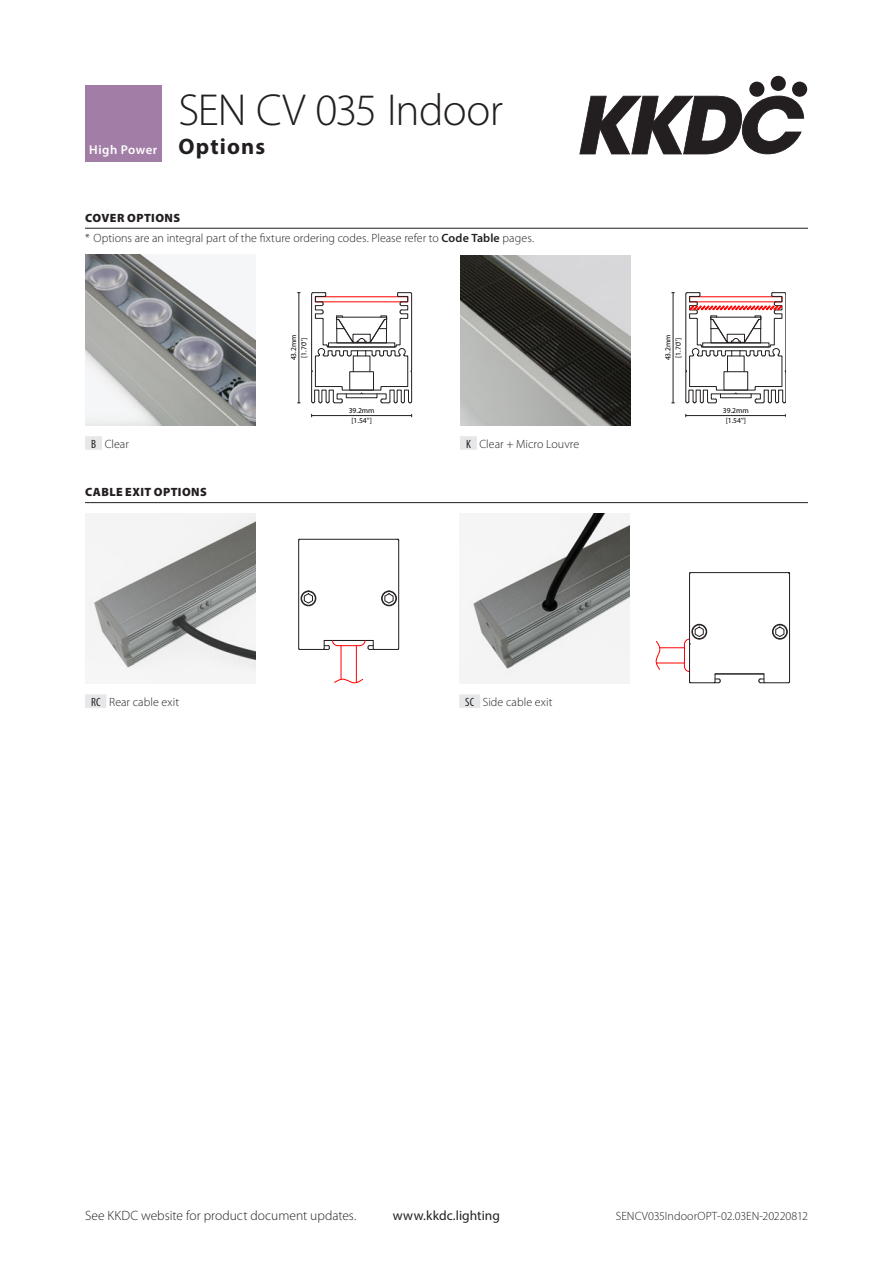
<style>
.page{position:relative;width:893px;height:1263px;background:#fff}
.page>*{position:absolute;margin:0;border:0;box-sizing:border-box;transform-origin:0 0}
.title_line1{font:300 45px "Myriad Pro";letter-spacing:-.015em;color:#231f20}
.title_line2{font:700 22.5px "Myriad Pro";letter-spacing:.05em;color:#231f20}
.t1{font:300 13.5px "Myriad Pro";color:#231f20}
.t2{font:13.5px "Myriad Pro";letter-spacing:.005em;color:#231f20}
.t3{font:600 12.75px "Myriad Pro";letter-spacing:.04em;color:#fff}
.Section_sub_text{font:300 12px "Myriad Pro";letter-spacing:.005em;color:#231f20}
.Product_code_Options{font:300 12px "Myriad Pro";letter-spacing:.005em;color:#231f20}
.Section_heading_othe{font:900 12px "Myriad Pro";letter-spacing:.035em;color:#231f20}
.Section_heading_top{font:900 12px "Myriad Pro";letter-spacing:.035em;color:#231f20}
.t4{font:7.5px/10.5px "Myriad Pro";color:#000;text-align:center}
.s1{font-weight:600}
.s2{font-weight:400;font-stretch:condensed}
</style>
<div class="page">
<svg style="left:579px;top:96px;width:225px;height:58px"></svg>
<svg style="left:749px;top:81px;width:16px;height:16px"></svg>
<div style="left:770px;top:76px;width:16px;height:15px;background:#231f20;border-radius:50%"></div>
<div style="left:792px;top:81px;width:15px;height:16px;background:#231f20;border-radius:50%"></div>
<hr style="left:85px;top:228px;width:723px;height:1px;background:#231f20">
<hr style="left:85px;top:502px;width:723px;height:1px;background:#231f20">
<img style="left:85px;top:255px;width:171px;height:171px">
<hr style="left:299px;top:293px;width:1px;height:110px;background:#231f20">
<hr style="left:312px;top:415px;width:100px;height:1px;background:#231f20">
<svg style="left:311px;top:292px;width:101px;height:112px"></svg>
<img style="left:460px;top:255px;width:170px;height:171px">
<hr style="left:673px;top:293px;width:1px;height:110px;background:#231f20">
<hr style="left:686px;top:415px;width:99px;height:1px;background:#231f20">
<svg style="left:686px;top:292px;width:100px;height:112px"></svg>
<div style="left:85px;top:436px;width:17px;height:14px;background:#e6e7e9"></div>
<div style="left:460px;top:436px;width:17px;height:14px;background:#e6e7e9"></div>
<img style="left:85px;top:513px;width:170px;height:160px">
<hr style="left:341px;top:646px;width:1px;height:33px;background:#f00">
<hr style="left:356px;top:646px;width:1px;height:37px;background:#f00">
<svg style="left:334px;top:679px;width:29px;height:4px"></svg>
<svg style="left:298px;top:539px;width:101px;height:111px"></svg>
<img style="left:459px;top:513px;width:170px;height:171px">
<svg style="left:656px;top:572px;width:134px;height:111px"></svg>
<div style="left:772px;top:624px;width:15px;height:15px;border:1px solid #231f20;border-radius:50%"></div>
<div style="left:85px;top:694px;width:22px;height:14px;background:#e6e7e9"></div>
<div style="left:459px;top:694px;width:21px;height:14px;background:#e6e7e9"></div>
<div style="left:85px;top:85px;width:77px;height:77px;background:#a27ea6"></div>
<p class="t3" style="left:89px;top:142px;width:70px">High Power</p>
<p class="title_line1" style="left:179px;top:83px;width:326px">SEN CV 035 Indoor</p>
<p class="title_line2" style="left:179px;top:132px;width:88px">Options</p>
<p class="Section_heading_top" style="left:85px;top:210px;width:97px">COVER OPTIONS</p>
<p class="Section_sub_text" style="left:85px;top:231px;width:451px">* Options are an integral part of the fixture ordering codes. Please refer to <span class="s1">Code Table</span> pages.</p>
<p class="t4" style="left:288px;top:360px;width:27px;rotate:-90deg">43.2mm [1.70'']</p>
<p class="t4" style="left:349px;top:405px;width:27px">39.2mm [1.54'']</p>
<p class="Product_code_Options" style="left:91px;top:436px;width:39px"><span class="s2">B</span> Clear</p>
<p class="Product_code_Options" style="left:466px;top:436px;width:115px"><span class="s2">K</span> Clear + Micro Louvre</p>
<p class="Section_heading_othe" style="left:85px;top:484px;width:123px">CABLE EXIT OPTIONS</p>
<p class="Product_code_Options" style="left:91px;top:694px;width:90px"><span class="s2">RC</span> Rear cable exit</p>
<p class="Product_code_Options" style="left:465px;top:694px;width:89px"><span class="s2">SC</span> Side cable exit</p>
<p class="t4" style="left:662px;top:360px;width:27px;rotate:-90deg">43.2mm [1.70'']</p>
<p class="t4" style="left:723px;top:405px;width:27px">39.2mm [1.54'']</p>
<p class="t1" style="left:85px;top:1208px;width:273px">See KKDC website for product document updates.</p>
<p class="t2" style="left:393px;top:1207px;width:109px">www.kkdc.lighting</p>
<p class="Section_sub_text" style="left:616px;top:1209px;width:193px">SENCV035IndoorOPT-02.03EN-20220812</p>
</div>
